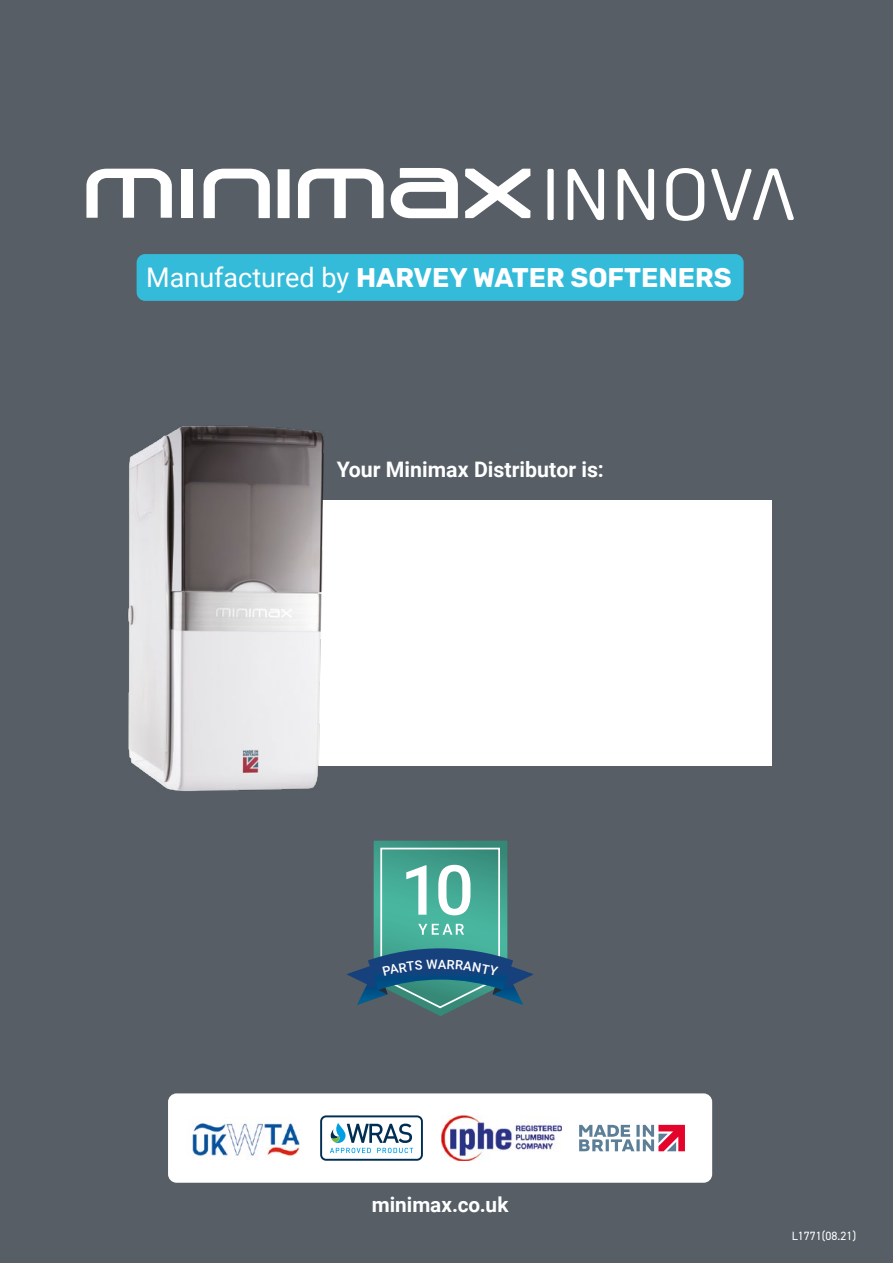
<style>
.page{position:relative;width:893px;height:1263px;background:#575e66}
.page>*{position:absolute;margin:0;border:0;box-sizing:border-box;transform-origin:0 0}
.t1{font:700 27px "Rubik";color:#fff}
.t2{font:700 21.3px "Roboto";color:#fff}
.t3{font:700 20.85px "Roboto";color:#fff}
.t4{font:12px "DIN2014";color:#fff}
.s1{font-family:"Roboto";font-weight:400}
</style>
<div class="page">
<svg style="left:86px;top:169px;width:86px;height:49px"></svg>
<div style="left:182px;top:169px;width:11px;height:49px;background:#fff"></div>
<svg style="left:204px;top:169px;width:66px;height:49px"></svg>
<svg style="left:278px;top:169px;width:12px;height:49px"></svg>
<svg style="left:298px;top:169px;width:86px;height:49px"></svg>
<svg style="left:391px;top:168px;width:67px;height:50px"></svg>
<svg style="left:465px;top:169px;width:65px;height:49px"></svg>
<div style="left:547px;top:169px;width:7px;height:51px;background:#fff;border-radius:2px"></div>
<svg style="left:568px;top:169px;width:36px;height:51px"></svg>
<svg style="left:618px;top:169px;width:36px;height:51px"></svg>
<svg style="left:666px;top:168px;width:38px;height:53px"></svg>
<svg style="left:711px;top:169px;width:83px;height:51px"></svg>
<div style="left:168px;top:1093px;width:544px;height:90px;background:#fff;border-radius:9px"></div>
<svg style="left:579px;top:1125px;width:106px;height:26px"></svg>
<svg style="left:330px;top:1123px;width:83px;height:30px"></svg>
<div style="left:320px;top:1115px;width:103px;height:46px;border:2px solid #002e52;border-radius:5px"></div>
<img style="left:442px;top:1116px;width:119px;height:44px">
<img style="left:192px;top:1123px;width:108px;height:35px">
<hr style="left:892px;top:51px;width:1px;height:238px;background:#cbd2dc">
<div style="left:297px;top:501px;width:475px;height:265px;background:#fff"></div>
<img style="left:128px;top:425px;width:206px;height:366px">
<div style="left:137px;top:254px;width:607px;height:47px;background:#34bbda;border-radius:9px"></div>
<svg style="left:347px;top:841px;width:186px;height:175px"></svg>
<p class="t1" style="left:146px;top:261px;width:587px"><span class="s1">Manufactured by</span> HARVEY WATER SOFTENERS</p>
<p class="t2" style="left:337px;top:454px;width:268px">Your Minimax Distributor is:</p>
<p class="t3" style="left:372px;top:1190px;width:138px">minimax.co.uk</p>
<p class="t4" style="left:792px;top:1229px;width:66px">L1771(08.21)</p>
</div>
